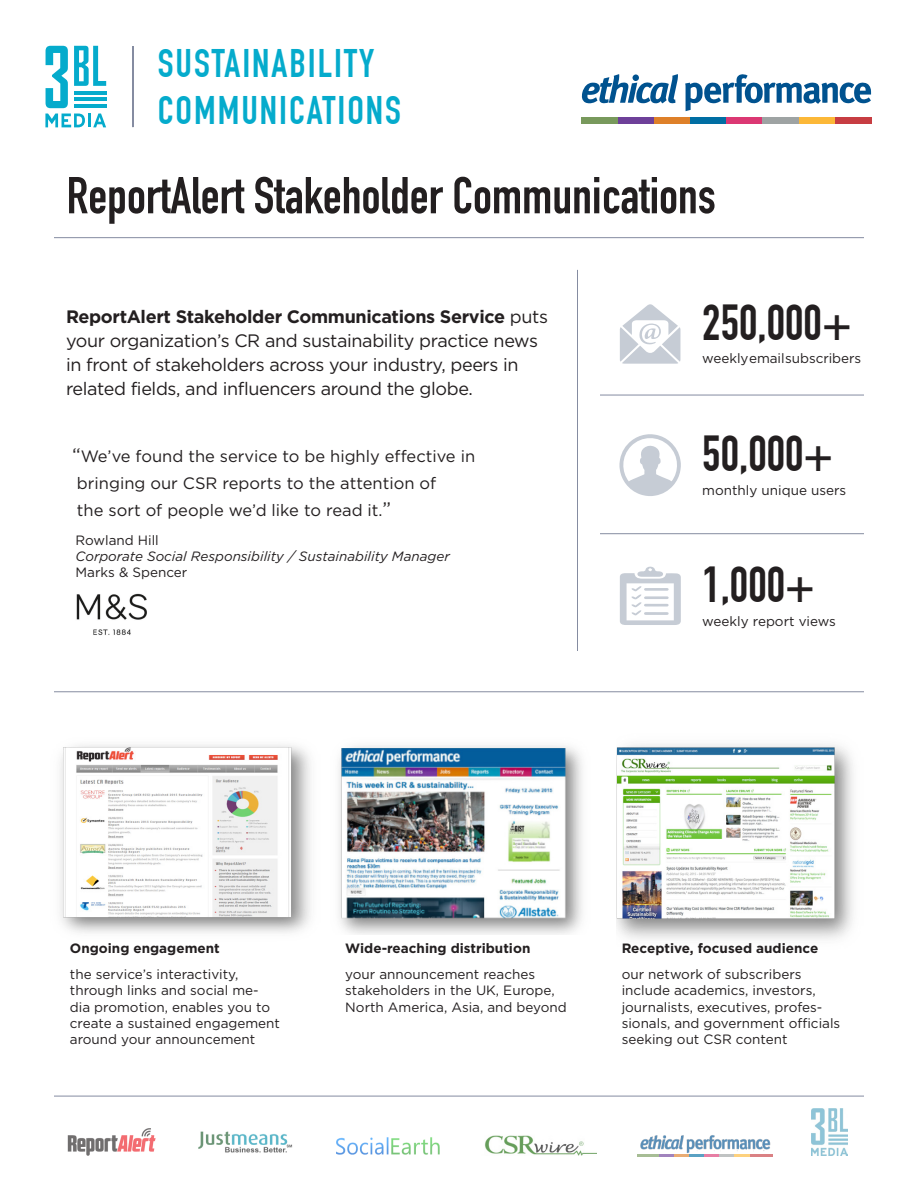
<style>
.page{position:relative;width:918px;height:1188px;background:#fff}
.page>*{position:absolute;margin:0;border:0;box-sizing:border-box;transform-origin:0 0}
.header_1{font:700 51px "DIN Condensed";color:#231f20}
.header_2{font:700 49.5px "DIN Condensed";color:#231f20}
.header_1-2{font:700 39px/46.8px "DIN Condensed";letter-spacing:.05em;color:#05abcc}
.t1{font:18px/24px "Gotham";letter-spacing:-.02em;color:#231f20}
.quotes{font:16.5px "Gotham";color:#231f20}
.quoted{font:13.5px/16.2px "Gotham";color:#231f20}
.header_4{font:700 13.5px "Gotham";color:#231f20}
.quoted-2{font:italic 13.5px "Gotham";color:#231f20}
.s1{font-weight:700}
.s2{font-size:19.5px}
</style>
<div class="page">
<img style="left:76px;top:593px;width:71px;height:42px">
<svg style="left:620px;top:304px;width:60px;height:60px"></svg>
<svg style="left:619px;top:434px;width:62px;height:62px"></svg>
<svg style="left:620px;top:567px;width:61px;height:58px"></svg>
<img style="left:617px;top:744px;width:236px;height:195px">
<img style="left:339px;top:745px;width:243px;height:190px">
<img style="left:60px;top:745px;width:250px;height:188px">
<hr style="left:54px;top:237px;width:810px;height:1px;background:#858ca1">
<hr style="left:54px;top:691px;width:810px;height:1px;background:#858ca1">
<hr style="left:577px;top:270px;width:1px;height:381px;background:#858ca1">
<hr style="left:600px;top:395px;width:264px;height:1px;background:#858ca1">
<hr style="left:600px;top:533px;width:264px;height:1px;background:#858ca1">
<img style="left:640px;top:1135px;width:131px;height:19px">
<img style="left:485px;top:1135px;width:111px;height:21px">
<img style="left:68px;top:1129px;width:87px;height:27px">
<img style="left:812px;top:1108px;width:36px;height:48px">
<img style="left:198px;top:1131px;width:95px;height:22px">
<img style="left:336px;top:1137px;width:104px;height:18px">
<hr style="left:54px;top:1096px;width:810px;height:1px;background:#858ca1">
<hr style="left:637px;top:1154px;width:22px;height:3px;background:#78995c">
<hr style="left:659px;top:1154px;width:15px;height:3px;background:#6e4099">
<hr style="left:674px;top:1154px;width:15px;height:3px;background:#de8029">
<hr style="left:689px;top:1154px;width:15px;height:3px;background:#006ea3">
<hr style="left:704px;top:1154px;width:16px;height:3px;background:#db3873">
<hr style="left:720px;top:1154px;width:15px;height:3px;background:#9ea3a3">
<hr style="left:750px;top:1154px;width:22px;height:3px;background:#c73d42">
<hr style="left:735px;top:1154px;width:15px;height:3px;background:#fcb838">
<svg style="left:46px;top:46px;width:22px;height:62px"></svg>
<svg style="left:74px;top:46px;width:32px;height:40px"></svg>
<hr style="left:74px;top:91px;width:32px;height:4px;background:#05abcc">
<hr style="left:74px;top:97px;width:32px;height:4px;background:#05abcc">
<hr style="left:74px;top:104px;width:32px;height:4px;background:#05abcc">
<svg style="left:45px;top:114px;width:61px;height:13px"></svg>
<hr style="left:132px;top:46px;width:2px;height:81px;background:#858ca1">
<div style="left:618px;top:117px;width:36px;height:7px;background:#6e4099"></div>
<div style="left:654px;top:117px;width:37px;height:7px;background:#de8029"></div>
<div style="left:691px;top:117px;width:36px;height:7px;background:#006ea3"></div>
<div style="left:727px;top:117px;width:36px;height:7px;background:#db3873"></div>
<div style="left:763px;top:117px;width:36px;height:7px;background:#9ea3a3"></div>
<div style="left:799px;top:117px;width:36px;height:7px;background:#fcb838"></div>
<div style="left:582px;top:117px;width:36px;height:7px;background:#78995c"></div>
<div style="left:835px;top:117px;width:36px;height:7px;background:#c73d42"></div>
<svg style="left:685px;top:74px;width:186px;height:37px"></svg>
<svg style="left:582px;top:74px;width:96px;height:30px"></svg>
<div style="left:632px;top:74px;width:7px;height:7px;background:#00528f;border-radius:50%"></div>
<p class="header_1-2" style="left:158px;top:40px;width:245px">SUSTAINABILITY<br>COMMUNICATIONS</p>
<p class="header_1" style="left:67px;top:166px;width:651px">ReportAlert Stakeholder Communications</p>
<p class="t1" style="left:66px;top:304px;width:484px"><span class="s1">ReportAlert Stakeholder Communications Service</span> puts your organization’s CR and sustainability practice news in front of stakeholders across your industry, peers in related fields, and influencers around the globe.</p>
<p class="quotes" style="left:72px;top:447px;width:405px"><span class="s2">“</span>We’ve found the service to be highly effective in</p>
<p class="quotes" style="left:77px;top:474px;width:361px">bringing our CSR reports to the attention of</p>
<p class="quotes" style="left:77px;top:501px;width:316px">the sort of people we’d like to read it.<span class="s2">”</span></p>
<p class="quoted" style="left:76px;top:532px;width:85px">Rowland Hill</p>
<p class="quoted-2" style="left:76px;top:549px;width:376px">Corporate Social Responsibility / Sustainability Manager</p>
<p class="quoted" style="left:76px;top:564px;width:113px">Marks &amp; Spencer</p>
<p class="header_2" style="left:702px;top:293px;width:151px">250,000+</p>
<p class="quoted" style="left:702px;top:350px;width:160px">weekly email subscribers</p>
<p class="header_2" style="left:702px;top:425px;width:132px">50,000+</p>
<p class="quoted" style="left:702px;top:482px;width:145px">monthly unique users</p>
<p class="header_2" style="left:702px;top:556px;width:114px">1,000+</p>
<p class="quoted" style="left:702px;top:613px;width:135px">weekly report views</p>
<p class="header_4" style="left:70px;top:940px;width:151px">Ongoing engagement</p>
<p class="header_4" style="left:345px;top:940px;width:187px">Wide-reaching distribution</p>
<p class="header_4" style="left:622px;top:940px;width:198px">Receptive, focused audience</p>
<p class="quoted" style="left:622px;top:966px;width:220px">our network of subscribers include academics, investors, journalists, executives, profes&shy;sionals, and government officials seeking out CSR content</p>
<p class="quoted" style="left:70px;top:966px;width:212px">the service’s interactivity, through links and social me&shy;dia promotion, enables you to create a sustained engagement around your announcement</p>
<p class="quoted" style="left:345px;top:966px;width:223px">your announcement reaches stakeholders in the UK, Europe,<br>North America, Asia, and beyond</p>
</div>
